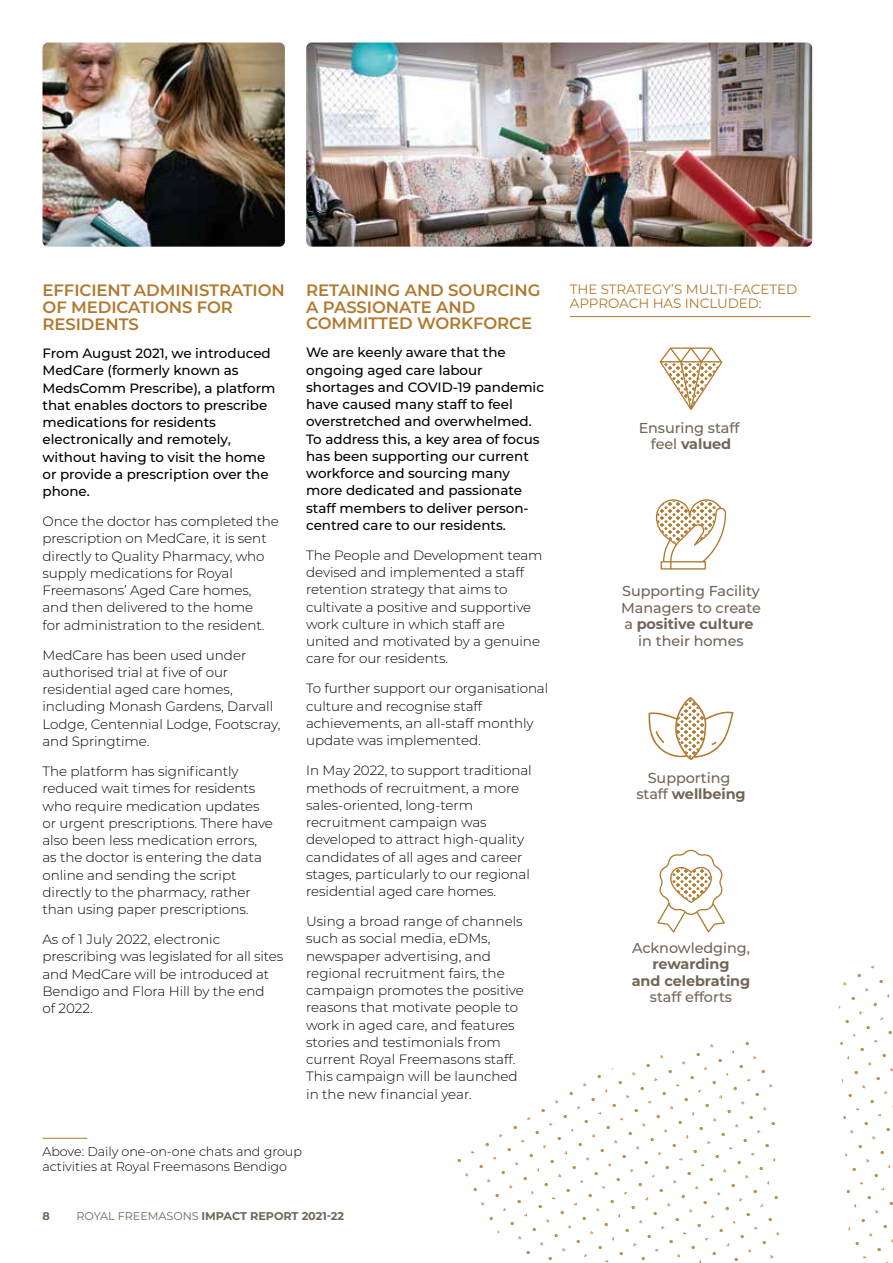
<style>
.page{position:relative;width:893px;height:1263px;background:#fff}
.page>*{position:absolute;margin:0;border:0;box-sizing:border-box;transform-origin:0 0}
.t1{font:600 16.5px/16.8px "Montserrat";letter-spacing:-.005em;color:#b1792e}
.t2{font:500 14.4px/16.5px "Montserrat";letter-spacing:-.005em;color:#726658;text-align:center}
.t3{font:700 14.4px/16.5px "Montserrat";letter-spacing:-.005em;color:#726658;text-align:center}
.t4{font:300 13.5px/17.2px "Montserrat";letter-spacing:-.005em;color:#000}
.t5{font:500 13.5px/17.2px "Montserrat";letter-spacing:-.005em;color:#000}
.t6{font:13.5px/13.5px "Montserrat";letter-spacing:-.005em;color:#b1792e}
.t7{font:300 12.75px/15px "Montserrat";letter-spacing:-.005em;color:#000}
.t8{font:700 11.25px "Montserrat";letter-spacing:-.005em;color:#726658}
.s1{font-weight:400}
.s2{font-weight:700}
</style>
<div class="page">
<img style="left:43px;top:43px;width:242px;height:204px">
<img style="left:306px;top:43px;width:506px;height:204px">
<hr style="left:570px;top:316px;width:240px;height:1px;background:#b1792e">
<svg style="left:457px;top:1042px;width:323px;height:221px"></svg>
<svg style="left:838px;top:965px;width:55px;height:298px"></svg>
<hr style="left:43px;top:1138px;width:44px;height:1px;background:#b1792e">
<svg style="left:660px;top:347px;width:62px;height:63px"></svg>
<svg style="left:656px;top:499px;width:70px;height:71px"></svg>
<svg style="left:648px;top:697px;width:85px;height:63px"></svg>
<svg style="left:657px;top:849px;width:68px;height:83px"></svg>
<p class="t1" style="left:43px;top:281px;width:244px">EFFICIENT ADMINISTRATION<br>OF MEDICATIONS FOR<br>RESIDENTS</p>
<p class="t5" style="left:43px;top:344px;width:234px">From August 2021, we introduced<br>MedCare (formerly known as<br>MedsComm Prescribe), a platform that enables doctors to prescribe medications for residents electronically and remotely, without having to visit the home or provide a prescription over the phone.</p>
<p class="t4" style="left:43px;top:512px;width:238px">Once the doctor has completed the prescription on MedCare, it is sent directly to Quality Pharmacy, who supply medications for Royal<br>Freemasons’ Aged Care homes, and then delivered to the home<br>for administration to the resident.</p>
<p class="t4" style="left:43px;top:646px;width:239px">MedCare has been used under authorised trial at five of our residential aged care homes, including Monash Gardens, Darvall<br>Lodge, Centennial Lodge, Footscray, and Springtime.</p>
<p class="t4" style="left:43px;top:762px;width:232px">The platform has significantly reduced wait times for residents who require medication updates or urgent prescriptions. There have also been less medication errors, as the doctor is entering the data online and sending the script directly to the pharmacy, rather than using paper prescriptions.</p>
<p class="t4" style="left:43px;top:930px;width:242px">As of 1 July 2022, electronic prescribing was legislated for all sites and MedCare will be introduced at<br>Bendigo and Flora Hill by the end<br>of 2022.</p>
<p class="t1" style="left:306px;top:282px;width:236px">RETAINING AND SOURCING<br>A PASSIONATE AND<br>COMMITTED WORKFORCE</p>
<p class="t5" style="left:306px;top:343px;width:239px">We are keenly aware that the ongoing aged care labour shortages and COVID-19 pandemic have caused many staff to feel overstretched and overwhelmed.<br>To address this, a key area of focus has been supporting our current workforce and sourcing many more dedicated and passionate staff members to deliver person&shy;centred care to our residents.</p>
<p class="t4" style="left:306px;top:546px;width:238px">The People and Development team devised and implemented a staff retention strategy that aims to cultivate a positive and supportive work culture in which staff are united and motivated by a genuine care for our residents.</p>
<p class="t4" style="left:306px;top:680px;width:244px">To further support our organisational culture and recognise staff achievements, an all-staff monthly update was implemented.</p>
<p class="t4" style="left:306px;top:761px;width:227px">In May 2022, to support traditional methods of recruitment, a more sales-oriented, long-term recruitment campaign was developed to attract high-quality candidates of all ages and career stages, particularly to our regional residential aged care homes.</p>
<p class="t4" style="left:306px;top:912px;width:219px">Using a broad range of channels such as social media, eDMs, newspaper advertising, and regional recruitment fairs, the campaign promotes the positive reasons that motivate people to work in aged care, and features stories and testimonials from current Royal Freemasons staff.<br>This campaign will be launched in the new financial year.</p>
<p class="t7" style="left:43px;top:1144px;width:261px">Above: Daily one-on-one chats and group activities at Royal Freemasons Bendigo</p>
<p class="t8" style="left:43px;top:1208px;width:9px">8</p>
<p class="t8" style="left:77px;top:1208px;width:269px"><span class="s1">ROYAL FREEMASONS</span> IMPACT REPORT 2021-22</p>
<p class="t6" style="left:570px;top:282px;width:229px">THE STRATEGY’S MULTI-FACETED<br>APPROACH HAS INCLUDED:</p>
<p class="t2" style="left:639px;top:419px;width:102px">Ensuring staff feel <span class="s2">valued</span></p>
<p class="t2" style="left:621px;top:582px;width:141px">Supporting Facility<br>Managers to create a <span class="s2">positive culture </span>in their homes</p>
<p class="t2" style="left:636px;top:769px;width:111px">Supporting staff <span class="s2">wellbeing</span></p>
<p class="t2" style="left:632px;top:939px;width:119px">Acknowledging,</p>
<p class="t3" style="left:632px;top:955px;width:120px">rewarding<br>and celebrating</p>
<p class="t2" style="left:650px;top:988px;width:84px">staff efforts</p>
</div>
